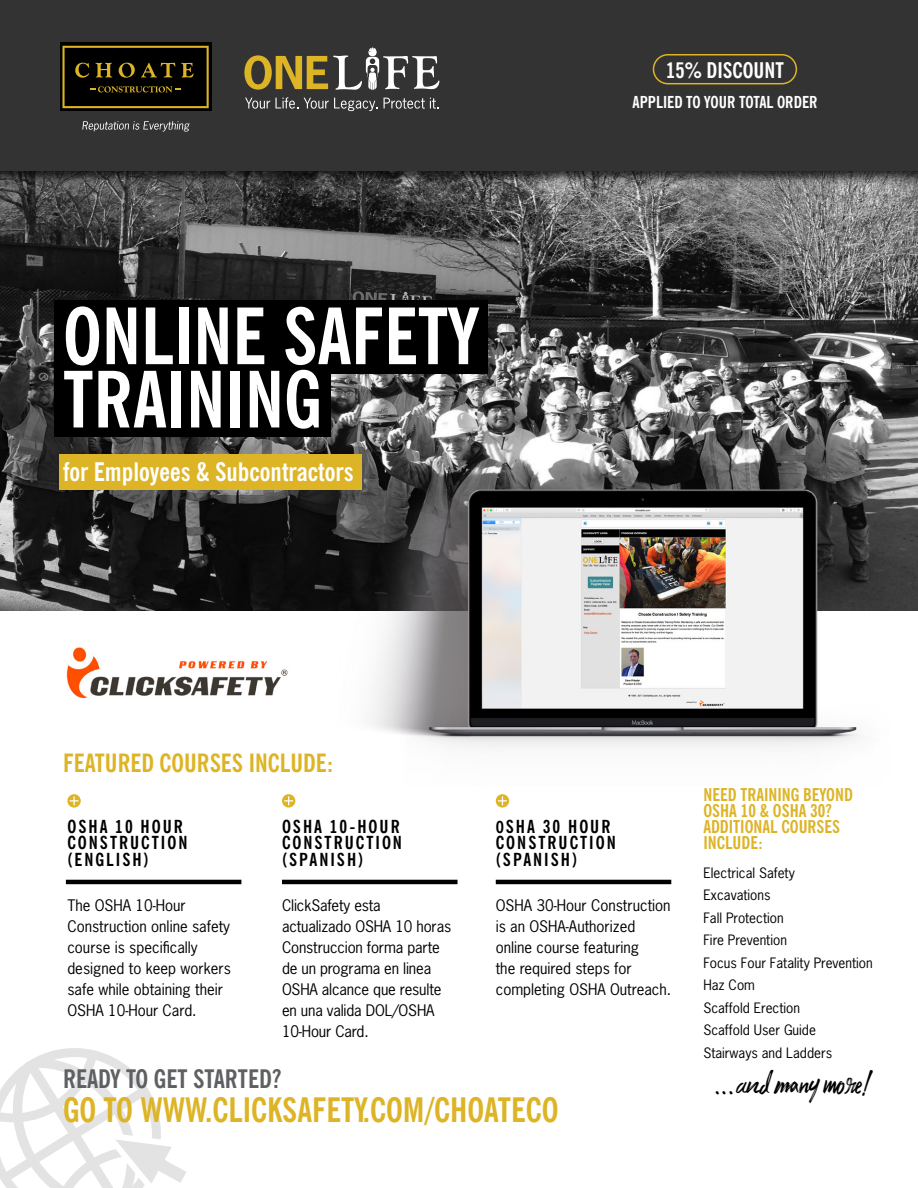
<style>
.page{position:relative;width:918px;height:1188px;background:#fff}
.page>*{position:absolute;margin:0;border:0;box-sizing:border-box;transform-origin:0 0}
.t1{font:700 condensed 77.55px/63.3px "News Gothic BT";color:#fff}
.t2{font:46.5px "Casual Brush";color:#000}
.t3{font:700 condensed 33.75px "News Gothic BT";color:#ddb426}
.t4{font:700 condensed 25.65px "News Gothic BT";color:#fff}
.t5{font:700 condensed 25.5px "News Gothic BT";color:#5f6062}
.t6{font:700 condensed 25.2px "News Gothic BT";color:#ddb426}
.t7{font:700 condensed 21.6px "News Gothic BT";color:#fff}
.t8{font:700 condensed 18px/16.5px "News Gothic BT";letter-spacing:.11em;color:#000}
.t9{font:700 condensed 17.7px/15.9px "News Gothic BT";color:#ddb426}
.t10{font:700 condensed 16.5px "News Gothic BT";color:#fff}
.t11{font:15px/21px "News Gothic Std";color:#000}
.t12{font:13.5px/22.5px "News Gothic Std";color:#000}
.s1{font-size:16.5px}
</style>
<div class="page">
<svg style="left:0;top:1048px;width:186px;height:140px"></svg>
<img style="left:0;top:185px;width:918px;height:425px">
<div style="left:54px;top:300px;width:433px;height:73px;background:#000"></div>
<div style="left:54px;top:363px;width:277px;height:73px;background:#000"></div>
<div style="left:59px;top:455px;width:303px;height:35px;background:#ddb426"></div>
<div style="left:0;top:0;width:918px;height:185px;background:#000;opacity:.75"></div>
<div style="left:0;top:0;width:918px;height:171px;background:#333"></div>
<svg style="left:60px;top:43px;width:152px;height:68px"></svg>
<svg style="left:62px;top:46px;width:147px;height:62px;background:#231d06"></svg>
<svg style="left:82px;top:121px;width:108px;height:11px"></svg>
<svg style="left:67px;top:794px;width:14px;height:14px"></svg>
<svg style="left:70px;top:796px;width:9px;height:9px"></svg>
<hr style="left:66px;top:880px;width:175px;height:4px;background:#000">
<svg style="left:282px;top:794px;width:13px;height:14px"></svg>
<svg style="left:284px;top:796px;width:9px;height:9px"></svg>
<hr style="left:282px;top:880px;width:176px;height:4px;background:#000">
<svg style="left:496px;top:794px;width:13px;height:14px"></svg>
<svg style="left:498px;top:796px;width:9px;height:9px"></svg>
<hr style="left:496px;top:880px;width:175px;height:4px;background:#000">
<img style="left:66px;top:647px;width:222px;height:52px">
<svg style="left:245px;top:97px;width:53px;height:12px"></svg>
<svg style="left:304px;top:98px;width:73px;height:13px"></svg>
<svg style="left:384px;top:98px;width:55px;height:11px"></svg>
<svg style="left:244px;top:48px;width:195px;height:42px"></svg>
<div style="left:653px;top:54px;width:144px;height:30px;border:2px solid #ddb426;border-radius:14px"></div>
<img style="left:328px;top:417px;width:569px;height:331px">
<h1 class="t1" style="left:63px;top:304px;width:417px">ONLINE SAFETY<br>TRAINING</h1>
<h3 class="t4" style="left:63px;top:456px;width:292px">for Employees &amp; Subcontractors</h3>
<h3 class="t7" style="left:666px;top:57px;width:119px">15% DISCOUNT</h3>
<p class="t10" style="left:633px;top:92px;width:187px">APPLIED TO YOUR TOTAL ORDER</p>
<h3 class="t6" style="left:63px;top:747px;width:272px">FEATURED COURSES INCLUDE:</h3>
<p class="t8" style="left:67px;top:818px;width:122px">OSHA 10 HOUR<br>CONSTRUCTION (ENGLISH)</p>
<p class="t11" style="left:67px;top:895px;width:165px">The OSHA 10-Hour<br>Construction online safety course is specifically designed to keep workers safe while obtaining their<br>OSHA 10-Hour Card.</p>
<p class="t8" style="left:282px;top:818px;width:122px">OSHA 10-HOUR<br>CONSTRUCTION (SPANISH)</p>
<p class="t11" style="left:282px;top:895px;width:171px">ClickSafety esta actualizado OSHA 10 horas<br>Construccion forma parte de un programa en linea<br>OSHA alcance que resulte en una valida DOL/OSHA<br>10-Hour Card.</p>
<p class="t8" style="left:496px;top:818px;width:122px"><span class="s1">O</span>SHA 30 HOUR<br>CONSTRUCTION (SPANISH)</p>
<p class="t11" style="left:496px;top:895px;width:177px">OSHA 30-Hour Construction is an OSHA-Authorized online course featuring<br>the required steps for completing OSHA Outreach.</p>
<p class="t9" style="left:703px;top:787px;width:151px">NEED TRAINING BEYOND<br>OSHA 10 &amp; OSHA 30?<br>ADDITIONAL COURSES<br>INCLUDE:</p>
<p class="t12" style="left:703px;top:861px;width:171px">Electrical Safety<br>Excavations<br>Fall Protection<br>Fire Prevention<br>Focus Four Fatality Prevention<br>Haz Com<br>Scaffold Erection<br>Scaffold User Guide<br>Stairways and Ladders</p>
<h3 class="t5" style="left:63px;top:1063px;width:219px">READY TO GET STARTED?</h3>
<h3 class="t3" style="left:63px;top:1089px;width:497px">GO TO WWW.CLICKSAFETY.COM/CHOATECO</h3>
<h2 class="t2" style="left:716px;top:1050px;width:156px">...and many more!</h2>
</div>
